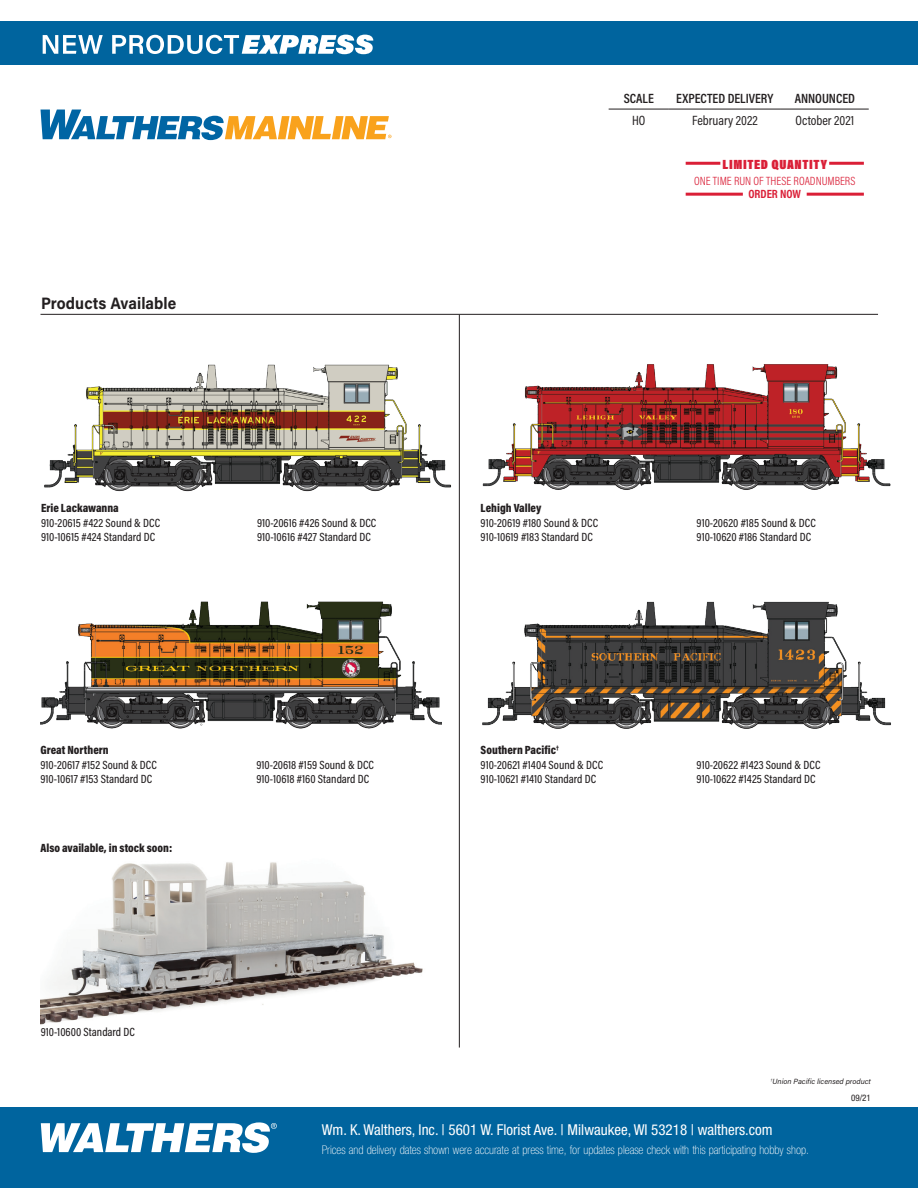
<style>
.page{position:relative;width:918px;height:1188px;background:#fff}
.page>*{position:absolute;margin:0;border:0;box-sizing:border-box;transform-origin:0 0}
.Flyer_First_Product{font:700 16.5px "Acumin Pro";letter-spacing:.005em;color:#231f20;scale:.93 1}
.t1{font:condensed 15px "Helvetica Neue";color:#fff}
.Scale_Box{font:600 13.5px "Acumin Pro Cond";color:#231f20}
.Scale_Box-2{font:13.5px "Acumin Pro Cond";color:#231f20}
.Editorial_Bullets{font:900 13.5px "Acumin Pro Cond";letter-spacing:.05em;color:#da1f37}
.Editorial_Product_Li{font:500 12px "Acumin Pro Cond";color:#231f20}
.t2{font:100 condensed 12px "Helvetica Neue";color:#fff}
.Editorial_Product_Li-2{font:900 12px "Acumin Pro Cond";color:#231f20}
.Editorial_Bullets-2{font:300 12px/13.5px "Acumin Pro Cond";color:#da1f37;text-align:center}
.Editorial_Product_Na{font:900 12px "Acumin Pro Cond";color:#231f20}
.t3{font:condensed 9px "Helvetica Neue";color:#231f20}
.UP_Disclaimer{font:italic 7.5px "Acumin Pro";color:#231f20}
.s1{font-weight:700}
</style>
<div class="page">
<div style="left:0;top:22px;width:918px;height:43px;background:#00649e"></div>
<svg style="left:43px;top:35px;width:60px;height:19px"></svg>
<svg style="left:112px;top:35px;width:261px;height:19px"></svg>
<div style="left:0;top:1107px;width:918px;height:81px;background:#00649e"></div>
<svg style="left:41px;top:1122px;width:236px;height:31px"></svg>
<img style="left:44px;top:364px;width:408px;height:128px">
<img style="left:40px;top:601px;width:401px;height:128px">
<svg style="left:40px;top:110px;width:352px;height:30px"></svg>
<hr style="left:459px;top:315px;width:1px;height:733px;background:#231f20">
<hr style="left:40px;top:314px;width:838px;height:1px;background:#231f20">
<img style="left:482px;top:601px;width:409px;height:128px">
<img style="left:482px;top:364px;width:409px;height:126px">
<hr style="left:686px;top:162px;width:34px;height:3px;background:#da1f37">
<hr style="left:686px;top:193px;width:57px;height:3px;background:#da1f37">
<hr style="left:829px;top:162px;width:35px;height:3px;background:#da1f37">
<hr style="left:807px;top:193px;width:57px;height:3px;background:#da1f37">
<hr style="left:609px;top:109px;width:60px;height:1px;background:#231f20">
<hr style="left:669px;top:109px;width:112px;height:1px;background:#231f20">
<hr style="left:781px;top:109px;width:88px;height:1px;background:#231f20">
<img style="left:41px;top:862px;width:382px;height:163px">
<p class="Scale_Box" style="left:624px;top:90px;width:32px">SCALE</p>
<p class="Scale_Box" style="left:676px;top:90px;width:99px">EXPECTED DELIVERY</p>
<p class="Scale_Box" style="left:795px;top:90px;width:62px">ANNOUNCED</p>
<p class="Scale_Box-2" style="left:632px;top:112px;width:15px">HO</p>
<p class="Scale_Box-2" style="left:692px;top:112px;width:67px">February 2022</p>
<p class="Scale_Box-2" style="left:795px;top:112px;width:60px">October 2021</p>
<p class="Flyer_First_Product" style="left:41px;top:292px;width:147px">Products Available</p>
<p class="Editorial_Product_Na" style="left:41px;top:500px;width:79px">Erie Lackawanna</p>
<p class="Editorial_Product_Li" style="left:41px;top:515px;width:121px">910-20615 #422 Sound &amp; DCC</p>
<p class="Editorial_Product_Li" style="left:257px;top:515px;width:121px">910-20616 #426 Sound &amp; DCC</p>
<p class="Editorial_Product_Li" style="left:41px;top:529px;width:116px">910-10615 #424 Standard DC</p>
<p class="Editorial_Product_Li" style="left:257px;top:529px;width:115px">910-10616 #427 Standard DC</p>
<p class="Editorial_Product_Li-2" style="left:40px;top:742px;width:70px">Great Northern</p>
<p class="Editorial_Product_Li" style="left:40px;top:757px;width:118px">910-20617 #152 Sound &amp; DCC</p>
<p class="Editorial_Product_Li" style="left:256px;top:757px;width:119px">910-20618 #159 Sound &amp; DCC</p>
<p class="Editorial_Product_Li" style="left:40px;top:771px;width:113px">910-10617 #153 Standard DC</p>
<p class="Editorial_Product_Li" style="left:256px;top:771px;width:114px">910-10618 #160 Standard DC</p>
<p class="Editorial_Product_Li-2" style="left:40px;top:840px;width:133px">Also available, in stock soon:</p>
<p class="Editorial_Product_Li" style="left:41px;top:1024px;width:96px">910-10600 Standard DC</p>
<p class="Editorial_Bullets" style="left:723px;top:156px;width:106px">LIMITED QUANTITY</p>
<p class="Editorial_Bullets-2" style="left:694px;top:173px;width:163px">ONE TIME RUN OF THESE ROADNUMBERS<br><span class="s1">ORDER NOW</span></p>
<p class="Editorial_Product_Na" style="left:481px;top:500px;width:62px">Lehigh Valley</p>
<p class="Editorial_Product_Li" style="left:481px;top:515px;width:119px">910-20619 #180 Sound &amp; DCC</p>
<p class="Editorial_Product_Li" style="left:697px;top:515px;width:121px">910-20620 #185 Sound &amp; DCC</p>
<p class="Editorial_Product_Li" style="left:481px;top:529px;width:114px">910-10619 #183 Standard DC</p>
<p class="Editorial_Product_Li" style="left:697px;top:529px;width:116px">910-10620 #186 Standard DC</p>
<p class="Editorial_Product_Li-2" style="left:481px;top:742px;width:80px">Southern Pacific<sup>†</sup></p>
<p class="Editorial_Product_Li" style="left:481px;top:757px;width:124px">910-20621 #1404 Sound &amp; DCC</p>
<p class="Editorial_Product_Li" style="left:697px;top:757px;width:125px">910-20622 #1423 Sound &amp; DCC</p>
<p class="Editorial_Product_Li" style="left:481px;top:771px;width:117px">910-10621 #1410 Standard DC</p>
<p class="Editorial_Product_Li" style="left:697px;top:771px;width:121px">910-10622 #1425 Standard DC</p>
<p class="UP_Disclaimer" style="left:771px;top:1076px;width:102px"><sup>†</sup>Union Pacific licensed product</p>
<p class="t3" style="left:851px;top:1092px;width:21px">09/21</p>
<p class="t1" style="left:322px;top:1121px;width:452px">Wm. K. Walthers, Inc. | 5601 W. Florist Ave. | Milwaukee, WI 53218 | walthers.com</p>
<p class="t2" style="left:322px;top:1143px;width:489px">Prices and delivery dates shown were accurate at press time, for updates please check with this participating hobby shop.</p>
</div>
